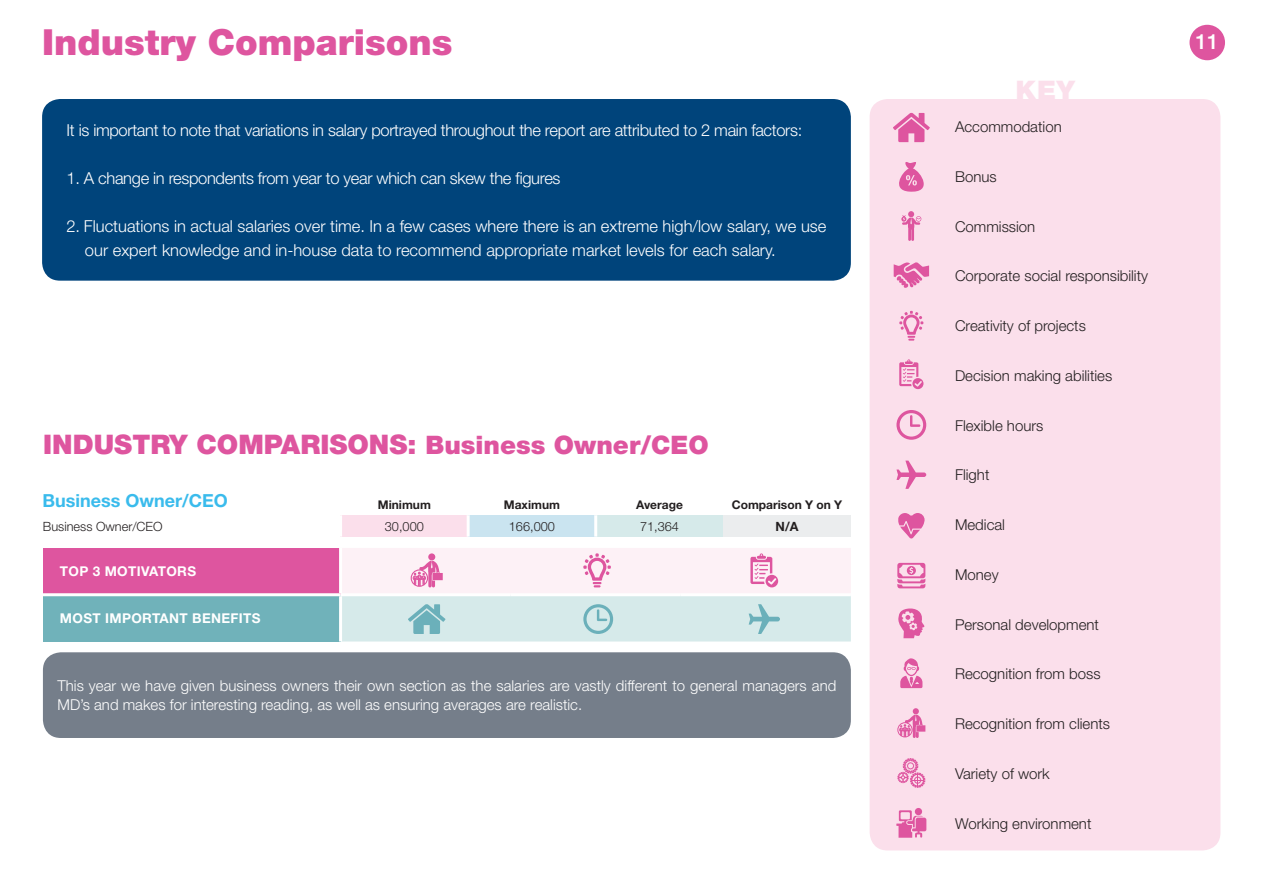
<style>
.page{position:relative;width:1263px;height:893px;background:#fff}
.page>*{position:absolute;margin:0;border:0;box-sizing:border-box;transform-origin:0 0}
.Graph_Title{font:900 36px "Helvetica Neue LT Std";color:#de559f}
.Graph_Title-2{font:900 27px "Helvetica Neue LT Std";color:#de559f}
.Graph_Title-3{font:900 27px "Helvetica Neue LT Std";color:#fbdfeb}
.Table_body{font:500 21px "Helvetica Neue LT Std";color:#fff}
.t1{font:700 18px "Helvetica Neue LT Std";color:#3abbec}
.Highest{font:300 16.5px "Helvetica Neue LT Std";color:#fff}
.Highest-2{font:300 16.5px "Helvetica Neue LT Std";letter-spacing:-.02em;color:#fff}
.Graph_Title-4{font:300 15px "Helvetica Neue LT Std";color:#231f20}
.Highest-3{font:300 15px/19.5px "Helvetica Neue LT Std";color:#fff}
.Graph_Title-5{font:700 13.5px "Helvetica Neue LT Std";letter-spacing:.025em;color:#fff}
.Table_body-2{font:300 12.75px "Helvetica Neue LT Std";color:#231f20}
.Table_body-3{font:700 12.75px "Helvetica Neue LT Std";color:#231f20}
.Table_body-4{font:700 12px "Helvetica Neue LT Std";color:#231f20}
.s1{font-size:25.5px}
</style>
<div class="page">
<div style="left:1189px;top:25px;width:36px;height:35px;background:#de559f;border-radius:50%"></div>
<div style="left:43px;top:548px;width:298px;height:47px;background:#de559f"></div>
<div style="left:43px;top:595px;width:298px;height:46px;background:#70b2ba"></div>
<hr style="left:43px;top:593px;width:298px;height:3px;background:#fff">
<hr style="left:339px;top:548px;width:3px;height:45px;background:#fff">
<hr style="left:339px;top:596px;width:3px;height:45px;background:#fff">
<svg style="left:342px;top:548px;width:509px;height:93px"></svg>
<div style="left:43px;top:652px;width:808px;height:86px;background:#757e8a;border-radius:18px"></div>
<div style="left:42px;top:99px;width:809px;height:182px;background:#00447b;border-radius:18px"></div>
<div style="left:341px;top:515px;width:127px;height:22px;background:#fbdfeb"></div>
<div style="left:468px;top:515px;width:128px;height:22px;background:#cae4f0"></div>
<div style="left:596px;top:515px;width:127px;height:22px;background:#d6eaea"></div>
<div style="left:723px;top:515px;width:128px;height:22px;background:#ebedee"></div>
<hr style="left:339px;top:515px;width:3px;height:22px;background:#fff">
<hr style="left:467px;top:515px;width:3px;height:22px;background:#fff">
<hr style="left:594px;top:515px;width:3px;height:22px;background:#fff">
<div style="left:870px;top:99px;width:350px;height:751px;background:#fbdfeb;border-radius:18px"></div>
<svg style="left:899px;top:311px;width:24px;height:30px"></svg>
<svg style="left:899px;top:359px;width:24px;height:30px"></svg>
<svg style="left:897px;top:563px;width:28px;height:25px"></svg>
<svg style="left:896px;top:461px;width:30px;height:28px"></svg>
<svg style="left:898px;top:513px;width:26px;height:25px"></svg>
<svg style="left:893px;top:113px;width:37px;height:29px"></svg>
<svg style="left:898px;top:608px;width:26px;height:30px"></svg>
<svg style="left:897px;top:708px;width:28px;height:30px"></svg>
<div style="left:915px;top:808px;width:7px;height:7px;background:#de559f;border-radius:50%"></div>
<svg style="left:896px;top:810px;width:30px;height:28px"></svg>
<svg style="left:899px;top:162px;width:25px;height:30px"></svg>
<svg style="left:896px;top:410px;width:30px;height:30px"></svg>
<svg style="left:901px;top:211px;width:20px;height:30px"></svg>
<svg style="left:900px;top:658px;width:22px;height:30px"></svg>
<svg style="left:897px;top:758px;width:28px;height:30px"></svg>
<svg style="left:894px;top:262px;width:35px;height:26px"></svg>
<p class="Graph_Title" style="left:42px;top:20px;width:412px">Industry Comparisons</p>
<p class="Highest-2" style="left:67px;top:120px;width:737px">It is important to note that variations in salary portrayed throughout the report are attributed to 2 main factors:</p>
<p class="Highest-2" style="left:67px;top:168px;width:495px">1. A change in respondents from year to year which can skew the figures</p>
<p class="Highest" style="left:67px;top:216px;width:761px">2. Fluctuations in actual salaries over time. In a few cases where there is an extreme high/low salary, we use</p>
<p class="Highest" style="left:85px;top:240px;width:692px">our expert knowledge and in-house data to recommend appropriate market levels for each salary.</p>
<p class="Graph_Title-2" style="left:43px;top:429px;width:667px">INDUSTRY COMPARISONS: <span class="s1">Business Owner/CEO</span></p>
<p class="t1" style="left:43px;top:489px;width:187px">Business Owner/CEO</p>
<p class="Table_body-4" style="left:378px;top:497px;width:55px">Minimum</p>
<p class="Table_body-4" style="left:504px;top:497px;width:58px">Maximum</p>
<p class="Table_body-4" style="left:636px;top:497px;width:48px">Average</p>
<p class="Table_body-4" style="left:732px;top:497px;width:112px">Comparison Y on Y</p>
<p class="Table_body-2" style="left:43px;top:518px;width:121px">Business Owner/CEO</p>
<p class="Table_body-2" style="left:385px;top:518px;width:40px">30,000</p>
<p class="Table_body-2" style="left:509px;top:518px;width:48px">166,000</p>
<p class="Table_body-2" style="left:640px;top:518px;width:40px">71,364</p>
<p class="Table_body-3" style="left:776px;top:518px;width:24px">N/A</p>
<p class="Graph_Title-5" style="left:60px;top:563px;width:138px">TOP 3 MOTIVATORS</p>
<p class="Graph_Title-5" style="left:60px;top:610px;width:202px">MOST IMPORTANT BENEFITS</p>
<p class="Highest-3" style="left:58px;top:675px;width:780px">This year we have given business owners their own section as the salaries are vastly different to general managers and<br>MD’s and makes for interesting reading, as well as ensuring averages are realistic.</p>
<p class="Graph_Title-3" style="left:1015px;top:74px;width:61px">KEY</p>
<p class="Graph_Title-4" style="left:955px;top:118px;width:108px">Accommodation</p>
<p class="Graph_Title-4" style="left:955px;top:167px;width:43px">Bonus</p>
<p class="Graph_Title-4" style="left:955px;top:217px;width:82px">Commission</p>
<p class="Graph_Title-4" style="left:955px;top:267px;width:195px">Corporate social responsibility</p>
<p class="Graph_Title-4" style="left:955px;top:317px;width:132px">Creativity of projects</p>
<p class="Graph_Title-4" style="left:955px;top:366px;width:159px">Decision making abilities</p>
<p class="Graph_Title-4" style="left:955px;top:416px;width:90px">Flexible hours</p>
<p class="Graph_Title-4" style="left:955px;top:466px;width:36px">Flight</p>
<p class="Graph_Title-4" style="left:955px;top:516px;width:52px">Medical</p>
<p class="Graph_Title-4" style="left:955px;top:565px;width:45px">Money</p>
<p class="Graph_Title-4" style="left:955px;top:615px;width:145px">Personal development</p>
<p class="Graph_Title-4" style="left:955px;top:665px;width:147px">Recognition from boss</p>
<p class="Graph_Title-4" style="left:955px;top:715px;width:157px">Recognition from clients</p>
<p class="Graph_Title-4" style="left:955px;top:764px;width:96px">Variety of work</p>
<p class="Graph_Title-4" style="left:955px;top:814px;width:138px">Working environment</p>
<p class="Table_body" style="left:1195px;top:29px;width:25px">11</p>
</div>
